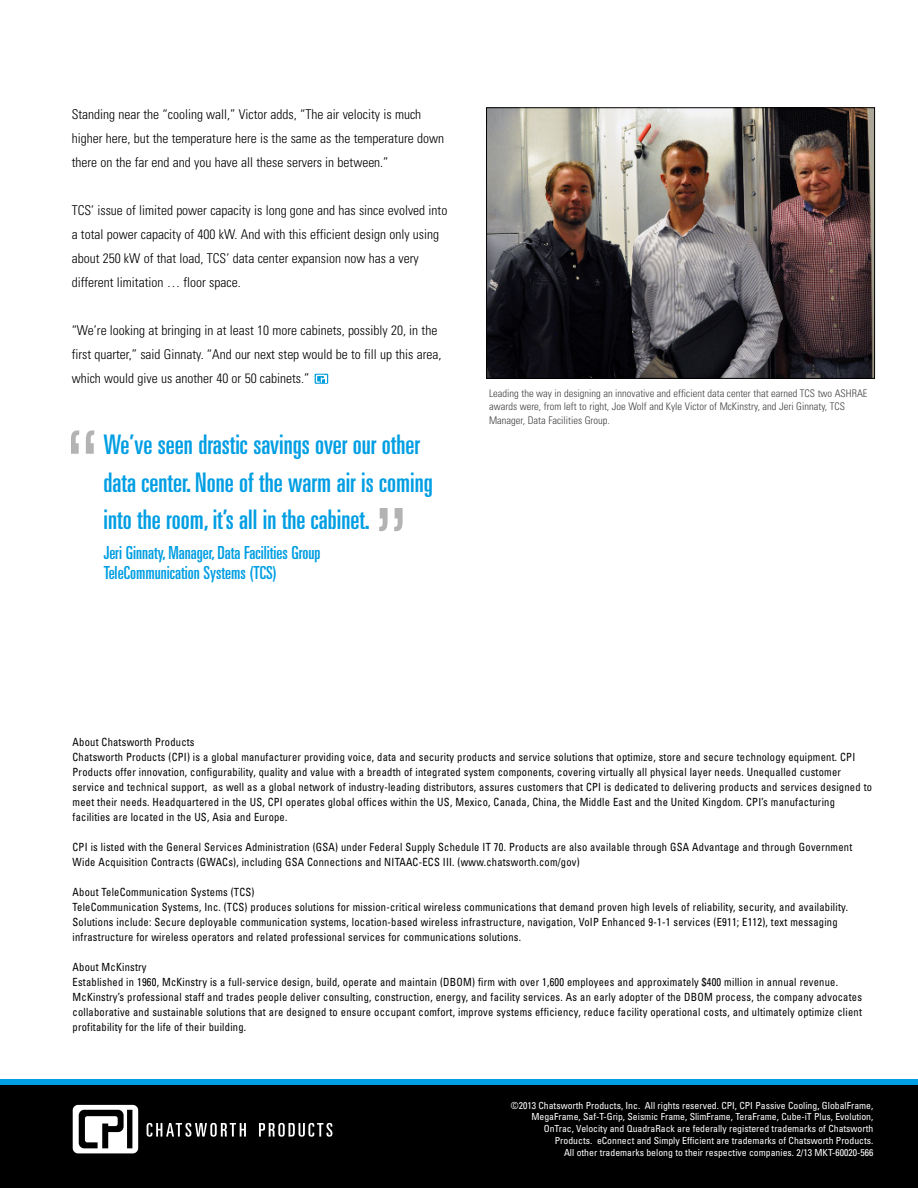
<style>
.page{position:relative;width:918px;height:1188px;background:#fff}
.page>*{position:absolute;margin:0;border:0;box-sizing:border-box;transform-origin:0 0}
.t1{font:ultra-condensed 27px/37.5px "Univers LT Std";color:#009ee3}
.t2{font:ultra-condensed 18px/19.5px "Univers LT Std";color:#009ee3}
.t3{font:300 condensed 13.5px/24px "Univers LT Std";color:#000}
.t4{font:condensed 11.25px/15px "Univers LT Std";letter-spacing:.02em;color:#000;scale:.93 1}
.t5{font:300 condensed 10.5px/13.5px "Univers LT Std";color:#404040}
.t6{font:condensed 9.75px/11.7px "Univers LT Std";color:#fff;text-align:right}
</style>
<div class="page">
<div style="left:0;top:1085px;width:918px;height:103px;background:#000"></div>
<div style="left:0;top:1079px;width:918px;height:6px;background:#009ee3"></div>
<svg style="left:73px;top:1105px;width:65px;height:48px"></svg>
<svg style="left:147px;top:1123px;width:99px;height:14px"></svg>
<svg style="left:259px;top:1123px;width:73px;height:14px"></svg>
<svg style="left:71px;top:430px;width:23px;height:24px"></svg>
<svg style="left:379px;top:508px;width:24px;height:23px"></svg>
<img style="left:488px;top:109px;width:385px;height:268px">
<div style="left:486px;top:107px;width:389px;height:272px;border:1px solid #000"></div>
<svg style="left:315px;top:374px;width:13px;height:10px"></svg>
<svg style="left:316px;top:375px;width:11px;height:8px"></svg>
<p class="t3" style="left:72px;top:103px;width:374px">Standing near the “cooling wall,” Victor adds, “The air velocity is much higher here, but the temperature here is the same as the temperature down there on the far end and you have all these servers in between.”</p>
<p class="t3" style="left:72px;top:199px;width:377px">TCS’ issue of limited power capacity is long gone and has since evolved into a total power capacity of 400 kW. And with this efficient design only using about 250 kW of that load, TCS’ data center expansion now has a very different limitation … floor space.</p>
<p class="t3" style="left:72px;top:319px;width:371px">“We’re looking at bringing in at least 10 more cabinets, possibly 20, in the first quarter,” said Ginnaty. “And our next step would be to fill up this area, which would give us another 40 or 50 cabinets.”</p>
<h1 class="t1" style="left:104px;top:428px;width:331px">We’ve seen drastic savings over our other data center. None of the warm air is coming into the room, it’s all in the cabinet.</h1>
<h2 class="t2" style="left:104px;top:545px;width:218px">Jeri Ginnaty, Manager, Data Facilities Group<br>TeleCommunication Systems (TCS)</h2>
<p class="t5" style="left:489px;top:387px;width:380px">Leading the way in designing an innovative and efficient data center that earned TCS two ASHRAE awards were, from left to right, Joe Wolf and Kyle Victor of McKinstry, and Jeri Ginnaty, TCS<br>Manager, Data Facilities Group.</p>
<p class="t4" style="left:73px;top:736px;width:861px">About Chatsworth Products<br>Chatsworth Products (CPI) is a global manufacturer providing voice, data and security products and service solutions that optimize, store and secure technology equipment. CPI Products offer innovation, configurability, quality and value with a breadth of integrated system components, covering virtually all physical layer needs. Unequalled customer service and technical support, as well as a global network of industry-leading distributors, assures customers that CPI is dedicated to delivering products and services designed to meet their needs. Headquartered in the US, CPI operates global offices within the US, Mexico, Canada, China, the Middle East and the United Kingdom. CPI’s manufacturing facilities are located in the US, Asia and Europe.</p>
<p class="t4" style="left:73px;top:841px;width:840px">CPI is listed with the General Services Administration (GSA) under Federal Supply Schedule IT 70. Products are also available through GSA Advantage and through Government<br>Wide Acquisition Contracts (GWACs), including GSA Connections and NITAAC-ECS III. (www.chatsworth.com/gov)</p>
<p class="t4" style="left:73px;top:886px;width:835px">About TeleCommunication Systems (TCS)<br>TeleCommunication Systems, Inc. (TCS) produces solutions for mission-critical wireless communications that demand proven high levels of reliability, security, and availability.<br>Solutions include: Secure deployable communication systems, location-based wireless infrastructure, navigation, VoIP Enhanced 9-1-1 services (E911; E112), text messaging infrastructure for wireless operators and related professional services for communications solutions.</p>
<p class="t4" style="left:73px;top:961px;width:850px">About McKinstry<br>Established in 1960, McKinstry is a full-service design, build, operate and maintain (DBOM) firm with over 1,600 employees and approximately $400 million in annual revenue.<br>McKinstry’s professional staff and trades people deliver consulting, construction, energy, and facility services. As an early adopter of the DBOM process, the company advocates collaborative and sustainable solutions that are designed to ensure occupant comfort, improve systems efficiency, reduce facility operational costs, and ultimately optimize client profitability for the life of their building.</p>
<p class="t6" style="left:511px;top:1100px;width:364px">©2013 Chatsworth Products, Inc. All rights reserved. CPI, CPI Passive Cooling, GlobalFrame, MegaFrame, Saf-T-Grip, Seismic Frame, SlimFrame, TeraFrame, Cube-iT Plus, Evolution, OnTrac, Velocity and QuadraRack are federally registered trademarks of Chatsworth Products. eConnect and Simply Efficient are trademarks of Chatsworth Products.<br>All other trademarks belong to their respective companies. 2/13 MKT-60020-566</p>
</div>
